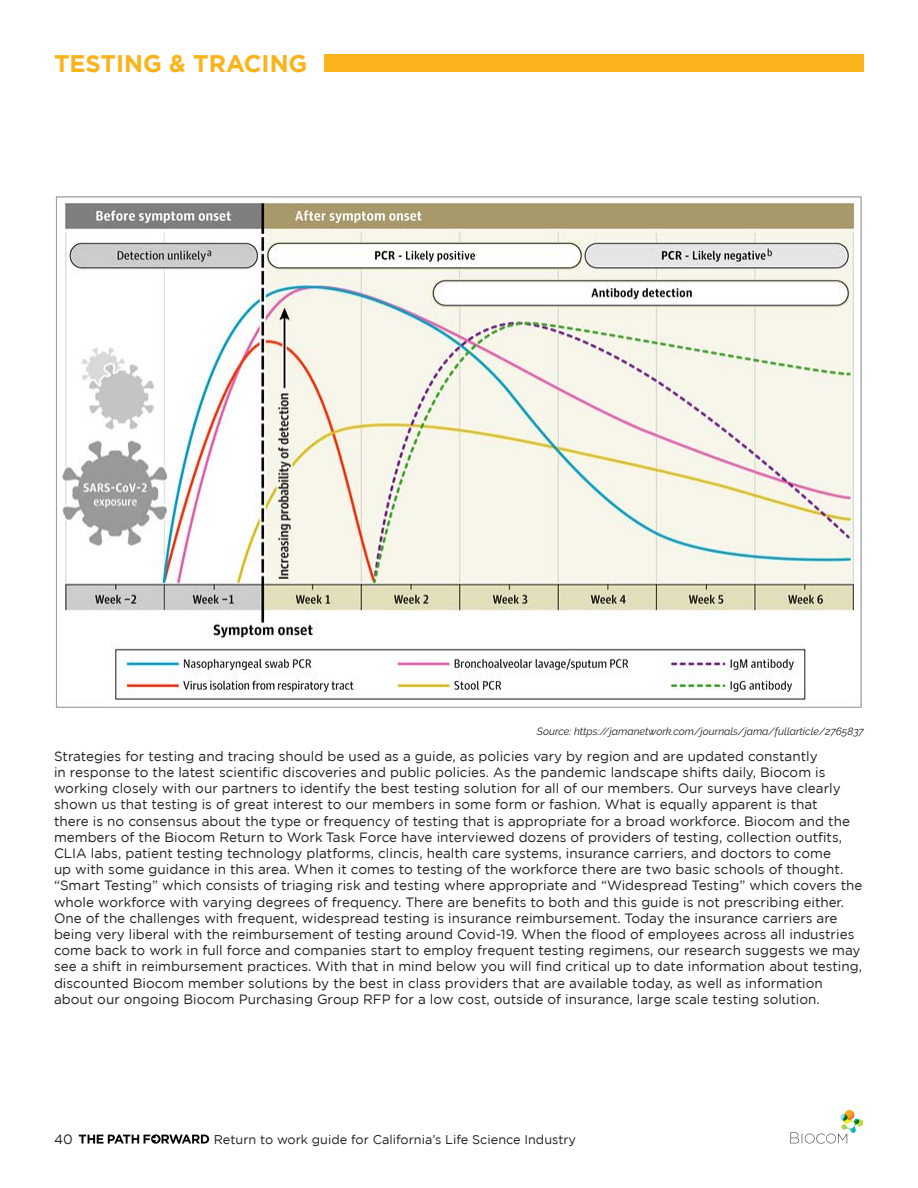
<style>
.page{position:relative;width:918px;height:1188px;background:#fff}
.page>*{position:absolute;margin:0;border:0;box-sizing:border-box;transform-origin:0 0}
.t1{font:700 24px "Gotham";color:#fbb31b}
.t2{font:13.5px/16.2px "Gotham";color:#231f20}
.t3{font:12.6px "Gotham";color:#231f20}
.t4{font:italic 10.5px "Raleway";color:#231f20}
</style>
<div class="page">
<svg style="left:79px;top:1134px;width:130px;height:10px"></svg>
<svg style="left:790px;top:1110px;width:74px;height:34px"></svg>
<div style="left:324px;top:54px;width:540px;height:18px;background:#fbb31b"></div>
<img style="left:55px;top:196px;width:807px;height:512px">
<p class="t1" style="left:54px;top:49px;width:255px">TESTING &amp; TRACING</p>
<p class="t4" style="left:537px;top:725px;width:329px">Source: https://jamanetwork.com/journals/jama/fullarticle/2765837</p>
<p class="t2" style="left:54px;top:748px;width:810px">Strategies for testing and tracing should be used as a guide, as policies vary by region and are updated constantly<br>in response to the latest scientific discoveries and public policies. As the pandemic landscape shifts daily, Biocom is working closely with our partners to identify the best testing solution for all of our members. Our surveys have clearly shown us that testing is of great interest to our members in some form or fashion. What is equally apparent is that<br>there is no consensus about the type or frequency of testing that is appropriate for a broad workforce. Biocom and the members of the Biocom Return to Work Task Force have interviewed dozens of providers of testing, collection outfits, CLIA labs, patient testing technology platforms, clincis, health care systems, insurance carriers, and doctors to come<br>up with some guidance in this area. When it comes to testing of the workforce there are two basic schools of thought. “Smart Testing” which consists of triaging risk and testing where appropriate and “Widespread Testing” which covers the whole workforce with varying degrees of frequency. There are benefits to both and this guide is not prescribing either.<br>One of the challenges with frequent, widespread testing is insurance reimbursement. Today the insurance carriers are being very liberal with the reimbursement of testing around Covid-19. When the flood of employees across all industries come back to work in full force and companies start to employ frequent testing regimens, our research suggests we may see a shift in reimbursement practices. With that in mind below you will find critical up to date information about testing, discounted Biocom member solutions by the best in class providers that are available today, as well as information about our ongoing Biocom Purchasing Group RFP for a low cost, outside of insurance, large scale testing solution.</p>
<p class="t2" style="left:54px;top:1131px;width:20px">40</p>
<p class="t3" style="left:214px;top:1132px;width:364px">Return to work guide for California’s Life Science Industry</p>
</div>
